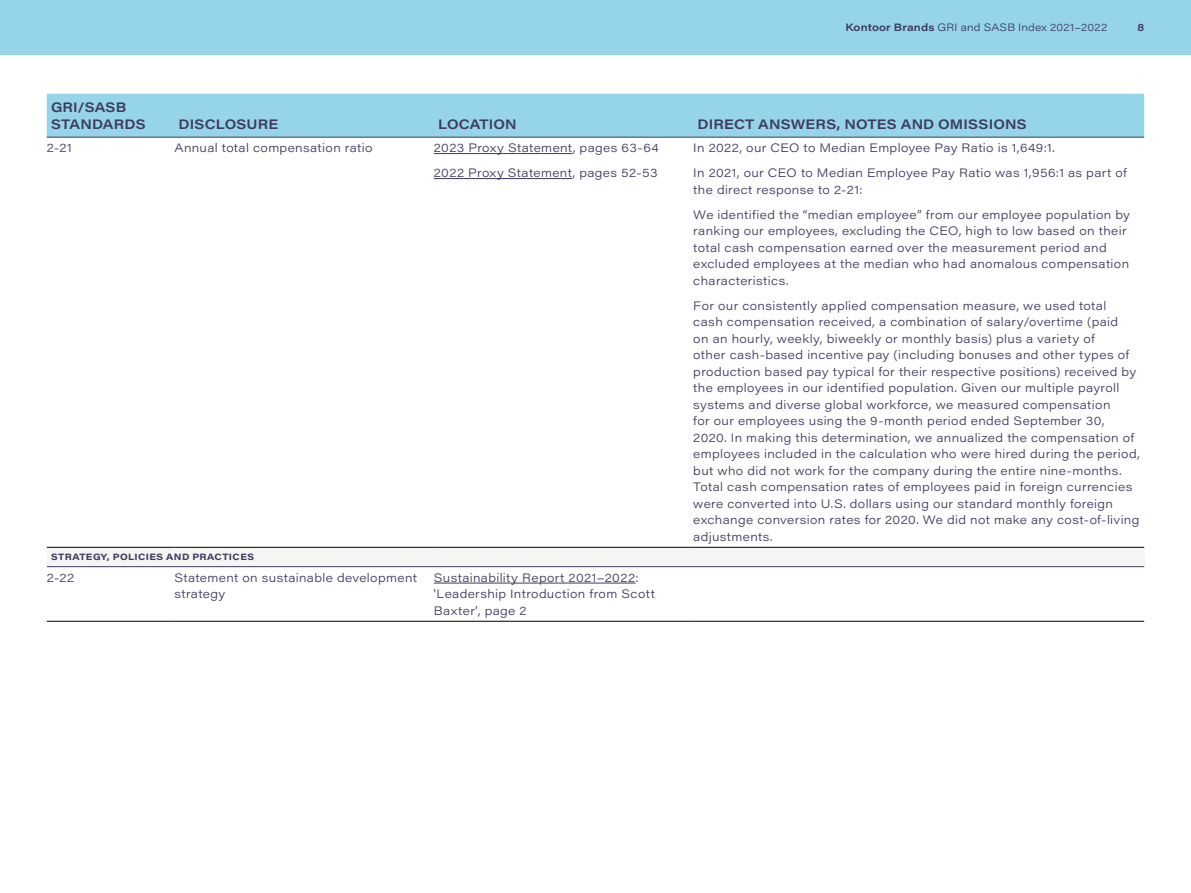
<style>
.page{position:relative;width:1191px;height:893px;background:#fff}
.page>*{position:absolute;margin:0;border:0;box-sizing:border-box;transform-origin:0 0}
.t1{font:600 13.5px/16.5px "Acumin Pro Wide";letter-spacing:.01em;color:#3f3a60}
.t2{font:300 12px/16.5px "Acumin Pro Wide";letter-spacing:.03em;color:#3f3a60}
.t3{font:300 10.5px "Acumin Pro Wide";letter-spacing:.02em;color:#3f3a60}
.t4{font:600 10.5px "Acumin Pro Wide";color:#3f3a60}
.t5{font:700 9px "Acumin Pro Wide";letter-spacing:.045em;color:#3f3a60}
.s1{font-weight:600}
</style>
<div class="page">
<div style="left:47px;top:94px;width:1097px;height:43px;background:#95d4e9"></div>
<div style="left:47px;top:547px;width:1097px;height:20px;background:#f5f5f4"></div>
<hr style="left:47px;top:621px;width:127px;height:1px;background:#000">
<hr style="left:174px;top:621px;width:260px;height:1px;background:#000">
<hr style="left:434px;top:621px;width:259px;height:1px;background:#000">
<hr style="left:693px;top:621px;width:451px;height:1px;background:#000">
<hr style="left:47px;top:137px;width:127px;height:1px;background:#3f3a60">
<hr style="left:174px;top:137px;width:260px;height:1px;background:#3f3a60">
<hr style="left:434px;top:137px;width:259px;height:1px;background:#3f3a60">
<hr style="left:693px;top:137px;width:451px;height:1px;background:#3f3a60">
<hr style="left:47px;top:566px;width:127px;height:1px;background:#3f3a60">
<hr style="left:174px;top:566px;width:260px;height:1px;background:#3f3a60">
<hr style="left:434px;top:566px;width:259px;height:1px;background:#3f3a60">
<hr style="left:693px;top:566px;width:451px;height:1px;background:#3f3a60">
<hr style="left:47px;top:547px;width:127px;height:1px;background:#000">
<hr style="left:174px;top:547px;width:260px;height:1px;background:#000">
<hr style="left:434px;top:547px;width:259px;height:1px;background:#000">
<hr style="left:693px;top:547px;width:451px;height:1px;background:#000">
<hr style="left:434px;top:153px;width:138px;height:1px;background:#3f3a60">
<hr style="left:434px;top:178px;width:138px;height:1px;background:#3f3a60">
<hr style="left:434px;top:583px;width:201px;height:1px;background:#3f3a60">
<div style="left:0;top:0;width:1191px;height:54px;background:#95d4e9"></div>
<p class="t1" style="left:51px;top:98px;width:96px">GRI/SASB<br>STANDARDS</p>
<p class="t3" style="left:845px;top:20px;width:263px"><span class="s1">Kontoor Brands</span> GRI and SASB Index 2021–2022</p>
<p class="t4" style="left:1137px;top:20px;width:8px">8</p>
<p class="t1" style="left:179px;top:115px;width:101px">DISCLOSURE</p>
<p class="t1" style="left:438px;top:115px;width:80px">LOCATION</p>
<p class="t1" style="left:697px;top:115px;width:331px">DIRECT ANSWERS, NOTES AND OMISSIONS</p>
<p class="t2" style="left:47px;top:139px;width:26px">2-21</p>
<p class="t2" style="left:174px;top:139px;width:200px">Annual total compensation ratio</p>
<p class="t2" style="left:434px;top:135px;width:227px;line-height:25px">2023 Proxy Statement, pages 63-64<br>2022 Proxy Statement, pages 52-53</p>
<p class="t2" style="left:693px;top:135px;width:435px;line-height:25px">In 2022, our CEO to Median Employee Pay Ratio is 1,649:1.<br>In 2021, our CEO to Median Employee Pay Ratio was 1,956:1 as part of</p>
<p class="t2" style="left:693px;top:177px;width:438px;line-height:25px">the direct response to 2-21:<br>We identified the “median employee” from our employee population by</p>
<p class="t2" style="left:693px;top:222px;width:437px">ranking our employees, excluding the CEO, high to low based on their total cash compensation earned over the measurement period and excluded employees at the median who had anomalous compensation characteristics.</p>
<p class="t2" style="left:693px;top:297px;width:448px">For our consistently applied compensation measure, we used total<br>cash compensation received, a combination of salary/overtime (paid<br>on an hourly, weekly, biweekly or monthly basis) plus a variety of<br>other cash-based incentive pay (including bonuses and other types of production based pay typical for their respective positions) received by the employees in our identified population. Given our multiple payroll systems and diverse global workforce, we measured compensation<br>for our employees using the 9-month period ended September 30, 2020. In making this determination, we annualized the compensation of employees included in the calculation who were hired during the period, but who did not work for the company during the entire nine-months.<br>Total cash compensation rates of employees paid in foreign currencies were converted into U.S. dollars using our standard monthly foreign exchange conversion rates for 2020. We did not make any cost-of-living adjustments.</p>
<p class="t5" style="left:51px;top:551px;width:205px">STRATEGY, POLICIES AND PRACTICES</p>
<p class="t2" style="left:47px;top:569px;width:29px">2-22</p>
<p class="t2" style="left:174px;top:569px;width:244px">Statement on sustainable development strategy</p>
<p class="t2" style="left:434px;top:569px;width:223px">Sustainability Report 2021–2022: 'Leadership Introduction from Scott<br>Baxter', page 2</p>
</div>
